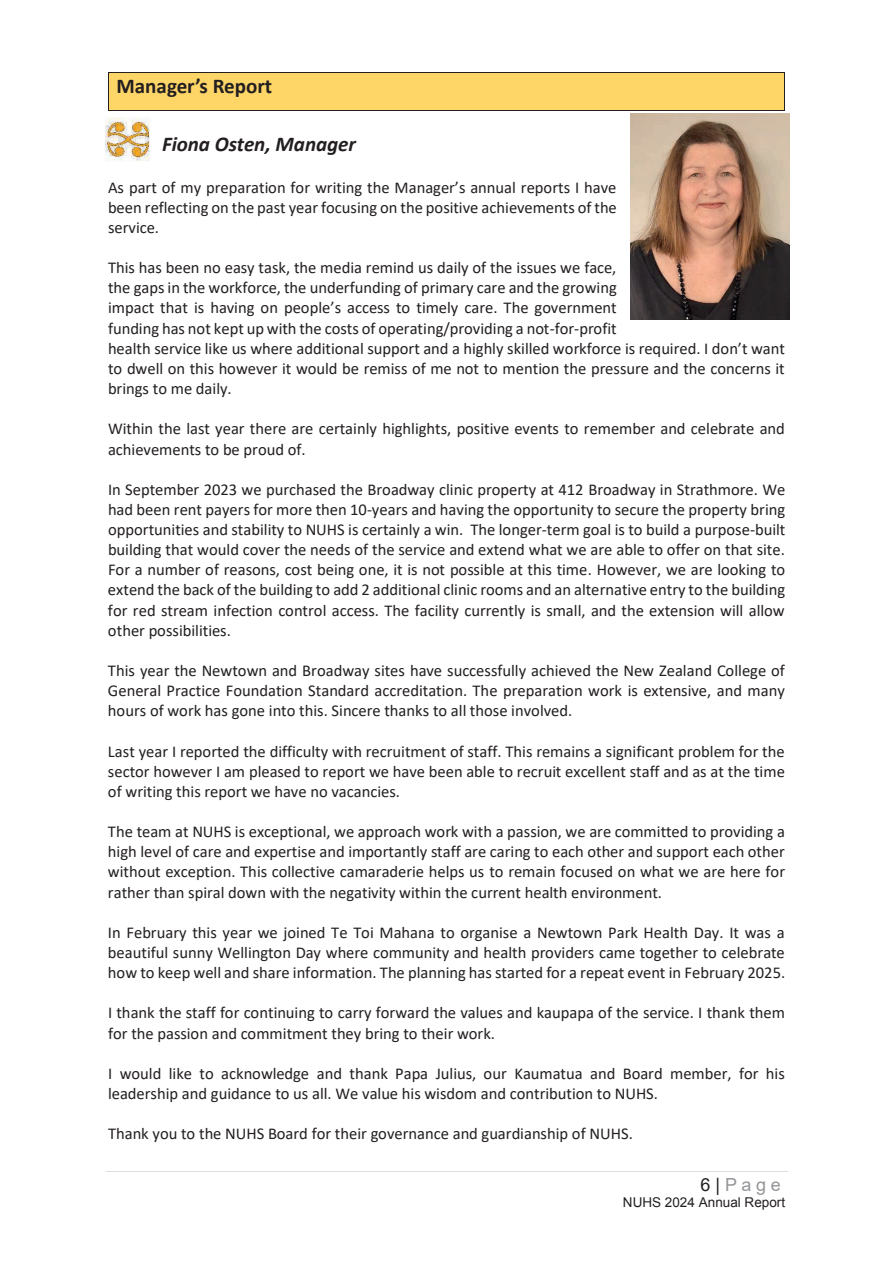
<style>
.page{position:relative;width:893px;height:1263px;background:#fff}
.page>*{position:absolute;margin:0;border:0;box-sizing:border-box;transform-origin:0 0}
.t1{font:italic 700 21px "Calibri";letter-spacing:-.005em;color:#231f20}
.t2{font:700 21px "Calibri";color:#231f20}
.t3{font:18px "Arial";color:#939598}
.t4{font:16.5px/20.1px "Calibri";color:#231f20;text-align:justify}
.t5{font:13.5px "Arial";letter-spacing:.005em;color:#231f20}
.s1{color:#231f20}
</style>
<div class="page">
<hr style="left:106px;top:1171px;width:681px;height:1px;background:#dcdddf">
<div style="left:109px;top:73px;width:675px;height:37px;background:#fed567"></div>
<hr style="left:109px;top:72px;width:675px;height:1px;background:#231f20">
<hr style="left:108px;top:73px;width:1px;height:37px;background:#231f20">
<hr style="left:109px;top:110px;width:675px;height:1px;background:#231f20">
<hr style="left:784px;top:73px;width:1px;height:37px;background:#231f20">
<img style="left:106px;top:117px;width:44px;height:44px">
<img style="left:630px;top:114px;width:160px;height:205px">
<p class="t2" style="left:116px;top:71px;width:157px">Manager’s Report</p>
<p class="t1" style="left:162px;top:129px;width:195px">Fiona Osten, Manager</p>
<p class="t4" style="left:108px;top:177px;width:510px">As part of my preparation for writing the Manager’s annual reports I have been reflecting on the past year focusing on the positive achievements of the service.</p>
<p class="t4" style="left:108px;top:257px;width:679px;text-align:left">This has been no easy task, the media remind us daily of the issues we face,<br>the gaps in the workforce, the underfunding of primary care and the growing<br>impact that is having on people’s access to timely care. The government<br>funding has not kept up with the costs of operating/providing a not-for-profit<br>health service like us where additional support and a highly skilled workforce is required. I don’t want to dwell on this however it would be remiss of me not to mention the pressure and the concerns it brings to me daily.</p>
<p class="t4" style="left:108px;top:418px;width:678px">Within the last year there are certainly highlights, positive events to remember and celebrate and achievements to be proud of.</p>
<p class="t4" style="left:108px;top:479px;width:679px">In September 2023 we purchased the Broadway clinic property at 412 Broadway in Strathmore. We had been rent payers for more then 10-years and having the opportunity to secure the property bring opportunities and stability to NUHS is certainly a win. The longer-term goal is to build a purpose-built building that would cover the needs of the service and extend what we are able to offer on that site.<br>For a number of reasons, cost being one, it is not possible at this time. However, we are looking to extend the back of the building to add 2 additional clinic rooms and an alternative entry to the building for red stream infection control access. The facility currently is small, and the extension will allow other possibilities.</p>
<p class="t4" style="left:108px;top:660px;width:678px">This year the Newtown and Broadway sites have successfully achieved the New Zealand College of General Practice Foundation Standard accreditation. The preparation work is extensive, and many hours of work has gone into this. Sincere thanks to all those involved.</p>
<p class="t4" style="left:108px;top:741px;width:678px">Last year I reported the difficulty with recruitment of staff. This remains a significant problem for the sector however I am pleased to report we have been able to recruit excellent staff and as at the time of writing this report we have no vacancies.</p>
<p class="t4" style="left:108px;top:821px;width:679px">The team at NUHS is exceptional, we approach work with a passion, we are committed to providing a high level of care and expertise and importantly staff are caring to each other and support each other without exception. This collective camaraderie helps us to remain focused on what we are here for rather than spiral down with the negativity within the current health environment.</p>
<p class="t4" style="left:108px;top:922px;width:679px">In February this year we joined Te Toi Mahana to organise a Newtown Park Health Day. It was a beautiful sunny Wellington Day where community and health providers came together to celebrate how to keep well and share information. The planning has started for a repeat event in February 2025.</p>
<p class="t4" style="left:108px;top:1002px;width:678px">I thank the staff for continuing to carry forward the values and kaupapa of the service. I thank them for the passion and commitment they bring to their work.</p>
<p class="t4" style="left:108px;top:1063px;width:678px">I would like to acknowledge and thank Papa Julius, our Kaumatua and Board member, for his leadership and guidance to us all. We value his wisdom and contribution to NUHS.</p>
<p class="t4" style="left:108px;top:1123px;width:526px">Thank you to the NUHS Board for their governance and guardianship of NUHS.</p>
<p class="t3" style="left:700px;top:1172px;width:82px"><span class="s1">6 |</span> Page</p>
<p class="t5" style="left:623px;top:1193px;width:164px">NUHS 2024 Annual Report</p>
</div>
